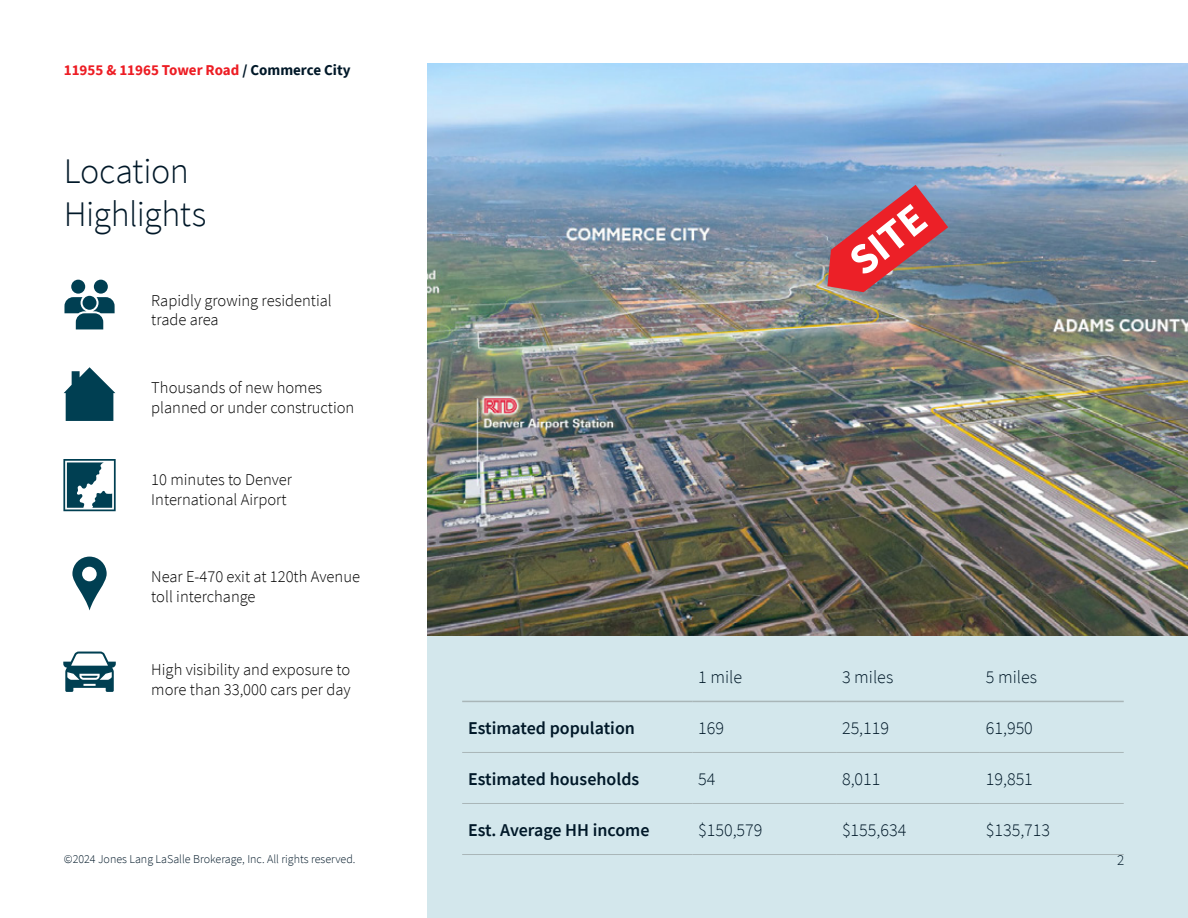
<style>
.page{position:relative;width:1188px;height:918px;background:#fff}
.page>*{position:absolute;margin:0;border:0;box-sizing:border-box;transform-origin:0 0}
.t1{font:700 43.35px "Source Sans Pro";color:#fff}
.t2{font:300 36px/43.2px "Source Sans Pro";letter-spacing:-.015em;color:#001828}
.t3{font:300 18px "Source Sans Pro";color:#001828}
.t4{font:600 18px "Source Sans Pro";color:#001828}
.t5{font:300 16.5px/19.8px "Source Sans Pro";color:#000}
.t6{font:700 15px "Source Sans Pro";color:#ed1d24}
.t7{font:300 15px "Source Sans Pro";color:#001828}
.t8{font:300 12px "Source Sans Pro";color:#001828}
.s1{color:#001828}
</style>
<div class="page">
<div style="left:428px;top:635px;width:760px;height:283px;background:#d3e7ec"></div>
<svg style="left:63px;top:652px;width:53px;height:40px"></svg>
<div style="left:94px;top:280px;width:14px;height:14px;background:#003f52;border-radius:50%"></div>
<div style="left:71px;top:280px;width:14px;height:14px;background:#003f52;border-radius:50%"></div>
<svg style="left:64px;top:297px;width:51px;height:32px"></svg>
<svg style="left:63px;top:459px;width:53px;height:52px"></svg>
<svg style="left:72px;top:557px;width:35px;height:53px"></svg>
<img style="left:428px;top:63px;width:760px;height:572px">
<svg style="left:827px;top:185px;width:121px;height:107px;background:#af5868"></svg>
<svg style="left:64px;top:367px;width:51px;height:54px"></svg>
<hr style="left:462px;top:701px;width:230px;height:1px;background:#a9b6b8">
<hr style="left:692px;top:701px;width:144px;height:1px;background:#a9b6b8">
<hr style="left:836px;top:701px;width:144px;height:1px;background:#a9b6b8">
<hr style="left:980px;top:701px;width:144px;height:1px;background:#a9b6b8">
<hr style="left:462px;top:752px;width:230px;height:1px;background:#a9b6b8">
<hr style="left:692px;top:752px;width:144px;height:1px;background:#a9b6b8">
<hr style="left:836px;top:752px;width:144px;height:1px;background:#a9b6b8">
<hr style="left:980px;top:752px;width:144px;height:1px;background:#a9b6b8">
<hr style="left:462px;top:803px;width:230px;height:1px;background:#a9b6b8">
<hr style="left:692px;top:803px;width:144px;height:1px;background:#a9b6b8">
<hr style="left:836px;top:803px;width:144px;height:1px;background:#a9b6b8">
<hr style="left:980px;top:803px;width:144px;height:1px;background:#a9b6b8">
<hr style="left:462px;top:854px;width:230px;height:1px;background:#a9b6b8">
<hr style="left:692px;top:854px;width:144px;height:1px;background:#a9b6b8">
<hr style="left:836px;top:854px;width:144px;height:1px;background:#a9b6b8">
<hr style="left:980px;top:854px;width:144px;height:1px;background:#a9b6b8">
<p class="t6" style="left:64px;top:60px;width:288px">11955 &amp; 11965 Tower Road <span class="s1">/ Commerce City</span></p>
<h2 class="t2" style="left:64px;top:149px;width:144px">Location<br>Highlights</h2>
<p class="t5" style="left:151px;top:290px;width:182px">Rapidly growing residential trade area</p>
<p class="t5" style="left:151px;top:378px;width:205px">Thousands of new homes planned or under construction</p>
<p class="t5" style="left:151px;top:470px;width:142px">10 minutes to Denver<br>International Airport</p>
<p class="t5" style="left:151px;top:567px;width:210px">Near E-470 exit at 120th Avenue toll interchange</p>
<p class="t5" style="left:151px;top:659px;width:201px">High visibility and exposure to more than 33,000 cars per day</p>
<h1 class="t1" style="left:836px;top:243px;width:86px;rotate:-39deg">SITE</h1>
<p class="t3" style="left:698px;top:666px;width:45px">1 mile</p>
<p class="t3" style="left:842px;top:666px;width:53px">3 miles</p>
<p class="t3" style="left:986px;top:666px;width:53px">5 miles</p>
<p class="t4" style="left:468px;top:716px;width:168px">Estimated population</p>
<p class="t3" style="left:698px;top:717px;width:27px">169</p>
<p class="t3" style="left:842px;top:717px;width:49px">25,119</p>
<p class="t3" style="left:986px;top:717px;width:49px">61,950</p>
<p class="t4" style="left:468px;top:767px;width:173px">Estimated households</p>
<p class="t3" style="left:698px;top:768px;width:19px">54</p>
<p class="t3" style="left:842px;top:768px;width:40px">8,011</p>
<p class="t3" style="left:986px;top:768px;width:49px">19,851</p>
<p class="t4" style="left:468px;top:818px;width:183px">Est. Average HH income</p>
<p class="t3" style="left:698px;top:819px;width:66px">$150,579</p>
<p class="t3" style="left:842px;top:819px;width:66px">$155,634</p>
<p class="t3" style="left:986px;top:819px;width:66px">$135,713</p>
<p class="t8" style="left:64px;top:852px;width:293px">©2024 Jones Lang LaSalle Brokerage, Inc. All rights reserved.</p>
<p class="t7" style="left:1117px;top:851px;width:9px">2</p>
</div>
